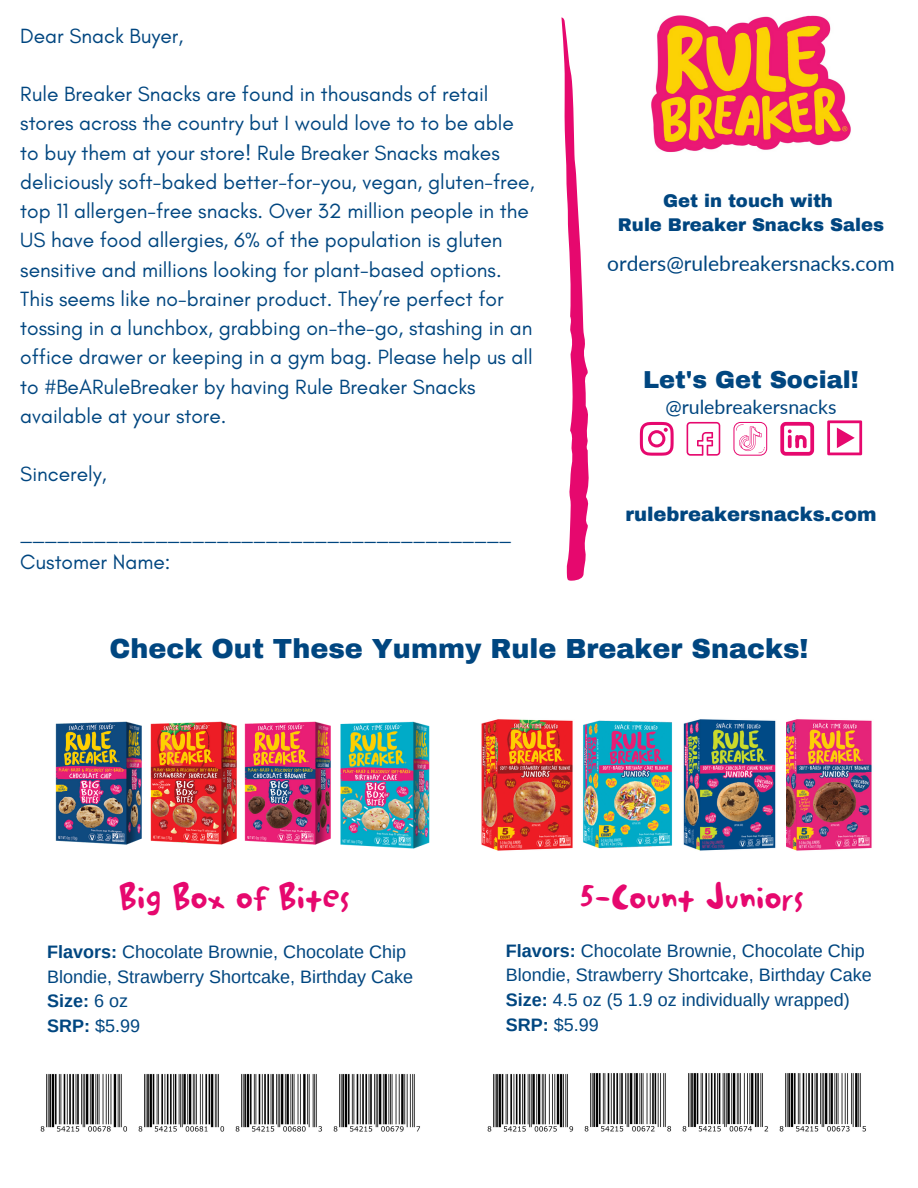
<style>
.page{position:relative;width:918px;height:1188px;background:#fff}
.page>*{position:absolute;margin:0;border:0;box-sizing:border-box;transform-origin:0 0}
.t1{font:40.5px "Stanton ICG";color:#e6086e}
.t2{font:900 27px "Archivo";color:#004680}
.t3{font:900 24px "Archivo";color:#004680}
.t4{font:21px/29.2px "Glacial Indifference";color:#004680}
.t5{font:21px "Lato";color:#004680}
.t6{font:900 19.5px "Archivo";color:#004680}
.t7{font:19.5px "Lato";color:#004680}
.t8{font:18px/24.8px "Arimo";color:#004680}
.t9{font:900 18px/24.8px "Archivo";color:#004680;text-align:center}
.s1{font-weight:700}
</style>
<div class="page">
<img style="left:651px;top:15px;width:200px;height:137px">
<svg style="left:640px;top:422px;width:34px;height:34px"></svg>
<svg style="left:687px;top:422px;width:33px;height:34px"></svg>
<svg style="left:733px;top:422px;width:34px;height:34px"></svg>
<svg style="left:780px;top:422px;width:34px;height:34px"></svg>
<svg style="left:827px;top:420px;width:35px;height:35px"></svg>
<svg style="left:561px;top:17px;width:28px;height:564px"></svg>
<img style="left:352px;top:721px;width:78px;height:128px">
<img style="left:257px;top:721px;width:95px;height:125px">
<img style="left:162px;top:721px;width:95px;height:124px">
<img style="left:55px;top:721px;width:107px;height:124px">
<img style="left:786px;top:719px;width:86px;height:132px">
<img style="left:683px;top:719px;width:93px;height:132px">
<img style="left:481px;top:719px;width:92px;height:132px">
<img style="left:583px;top:720px;width:89px;height:129px">
<img style="left:40px;top:1074px;width:380px;height:58px">
<img style="left:487px;top:1073px;width:379px;height:59px">
<p class="t4" style="left:20px;top:21px;width:165px">Dear Snack Buyer,</p>
<p class="t4" style="left:20px;top:79px;width:516px">Rule Breaker Snacks are found in thousands of retail stores across the country but I would love to to be able to buy them at your store! Rule Breaker Snacks makes deliciously soft-baked better-for-you, vegan, gluten-free, top 11 allergen-free snacks. Over 32 million people in the US have food allergies, 6% of the population is gluten sensitive and millions looking for plant-based options.<br>This seems like no-brainer product. They’re perfect for tossing in a lunchbox, grabbing on-the-go, stashing in an office drawer or keeping in a gym bag. Please help us all to #BeARuleBreaker by having Rule Breaker Snacks available at your store.</p>
<p class="t4" style="left:20px;top:460px;width:88px">Sincerely,</p>
<p class="t4" style="left:20px;top:518px;width:493px">________________________________________<br>Customer Name:</p>
<p class="t9" style="left:618px;top:188px;width:268px">Get in touch with<br>Rule Breaker Snacks Sales</p>
<p class="t5" style="left:607px;top:250px;width:289px">orders@rulebreakersnacks.com</p>
<p class="t3" style="left:643px;top:367px;width:217px">Let's Get Social!</p>
<p class="t7" style="left:665px;top:394px;width:173px">@rulebreakersnacks</p>
<p class="t6" style="left:625px;top:504px;width:253px">rulebreakersnacks.com</p>
<p class="t2" style="left:109px;top:634px;width:701px">Check Out These Yummy Rule Breaker Snacks!</p>
<h1 class="t1" style="left:118px;top:871px;width:233px">Big Box of Bites</h1>
<p class="t8" style="left:47px;top:939px;width:367px"><span class="s1">Flavors:</span> Chocolate Brownie, Chocolate Chip<br>Blondie, Strawberry Shortcake, Birthday Cake<br><span class="s1">Size:</span> 6 oz<br><span class="s1">SRP:</span> $5.99</p>
<p class="t8" style="left:506px;top:938px;width:367px"><span class="s1">Flavors:</span> Chocolate Brownie, Chocolate Chip Blondie, Strawberry Shortcake, Birthday Cake <span class="s1">Size:</span> 4.5 oz (5 1.9 oz individually wrapped)<br><span class="s1">SRP:</span> $5.99</p>
<h1 class="t1" style="left:580px;top:871px;width:225px">5-Count Juniors</h1>
</div>
